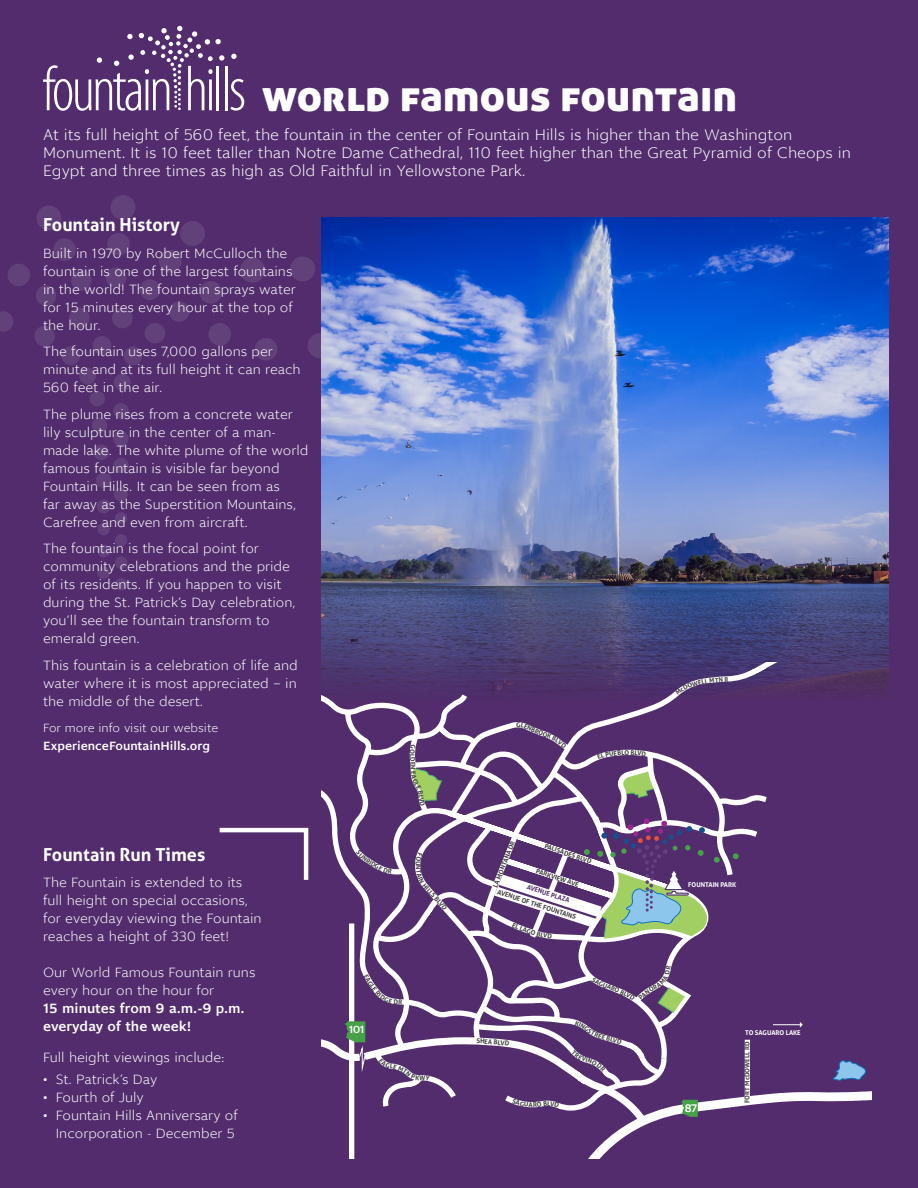
<style>
.page{position:relative;width:918px;height:1188px;background:#522c6c}
.page>*{position:absolute;margin:0;border:0;box-sizing:border-box;transform-origin:0 0}
.t1{font:43.8px "Aller Display";color:#fff}
.t2{font:700 18px "Aller";color:#fff}
.t3{font:15.45px/18.1px "MP Dorset";color:#fff}
.t4{font:13.5px/18px "MP Dorset";color:#fff}
.t5{font:700 12px/18px "MP Dorset";color:#fff}
.t6{font:700 11.1px "MP Dorset";color:#fff}
.t7{font:700 10.35px "MP Dorset";color:#fff}
.t8{font:700 6.6px "Aller";color:#3e3e3f}
.t9{font:700 6.6px "Aller";color:#fff}
.t10{font:700 6.6px "Aller";color:#522c6c}
.s1{font-weight:400}
.s2{font-weight:700}
</style>
<div class="page">
<div style="left:107px;top:233px;width:23px;height:23px;background:#62407a;border-radius:50%"></div>
<div style="left:111px;top:195px;width:24px;height:25px;background:#62407a;border-radius:50%"></div>
<div style="left:53px;top:238px;width:23px;height:23px;background:#62407a;border-radius:50%"></div>
<div style="left:36px;top:206px;width:25px;height:24px;background:#62407a;border-radius:50%"></div>
<div style="left:159px;top:250px;width:23px;height:23px;background:#62407a;border-radius:50%"></div>
<div style="left:180px;top:221px;width:25px;height:25px;background:#62407a;border-radius:50%"></div>
<div style="left:106px;top:267px;width:20px;height:21px;background:#62407a;border-radius:50%"></div>
<div style="left:71px;top:270px;width:21px;height:21px;background:#62407a;border-radius:50%"></div>
<div style="left:140px;top:279px;width:20px;height:21px;background:#62407a;border-radius:50%"></div>
<div style="left:36px;top:285px;width:20px;height:21px;background:#62407a;border-radius:50%"></div>
<div style="left:169px;top:301px;width:20px;height:21px;background:#62407a;border-radius:50%"></div>
<div style="left:7px;top:264px;width:23px;height:22px;background:#62407a;border-radius:50%"></div>
<div style="left:199px;top:281px;width:23px;height:23px;background:#62407a;border-radius:50%"></div>
<div style="left:240px;top:258px;width:25px;height:25px;background:#62407a;border-radius:50%"></div>
<div style="left:290px;top:256px;width:25px;height:25px;background:#62407a;border-radius:50%"></div>
<div style="left:208px;top:323px;width:23px;height:23px;background:#62407a;border-radius:50%"></div>
<div style="left:308px;top:333px;width:25px;height:25px;background:#62407a;border-radius:50%"></div>
<svg style="left:0;top:311px;width:13px;height:21px"></svg>
<div style="left:255px;top:338px;width:22px;height:23px;background:#62407a;border-radius:50%"></div>
<div style="left:97px;top:500px;width:14px;height:13px;background:#62407a;border-radius:50%"></div>
<div style="left:115px;top:512px;width:12px;height:13px;background:#62407a;border-radius:50%"></div>
<div style="left:96px;top:473px;width:15px;height:15px;background:#62407a;border-radius:50%"></div>
<div style="left:114px;top:488px;width:14px;height:13px;background:#62407a;border-radius:50%"></div>
<div style="left:94px;top:445px;width:15px;height:15px;background:#62407a;border-radius:50%"></div>
<div style="left:113px;top:458px;width:16px;height:15px;background:#62407a;border-radius:50%"></div>
<div style="left:113px;top:431px;width:16px;height:15px;background:#62407a;border-radius:50%"></div>
<div style="left:90px;top:391px;width:15px;height:16px;background:#62407a;border-radius:50%"></div>
<div style="left:92px;top:418px;width:15px;height:15px;background:#62407a;border-radius:50%"></div>
<div style="left:34px;top:326px;width:21px;height:20px;background:#62407a;border-radius:50%"></div>
<div style="left:79px;top:368px;width:17px;height:17px;background:#62407a;border-radius:50%"></div>
<div style="left:61px;top:346px;width:19px;height:19px;background:#62407a;border-radius:50%"></div>
<div style="left:93px;top:336px;width:18px;height:19px;background:#62407a;border-radius:50%"></div>
<div style="left:97px;top:523px;width:13px;height:12px;background:#62407a;border-radius:50%"></div>
<div style="left:115px;top:534px;width:12px;height:13px;background:#62407a;border-radius:50%"></div>
<div style="left:114px;top:374px;width:17px;height:17px;background:#62407a;border-radius:50%"></div>
<div style="left:113px;top:403px;width:16px;height:16px;background:#62407a;border-radius:50%"></div>
<div style="left:69px;top:308px;width:21px;height:20px;background:#62407a;border-radius:50%"></div>
<div style="left:97px;top:545px;width:13px;height:12px;background:#62407a;border-radius:50%"></div>
<div style="left:115px;top:556px;width:12px;height:13px;background:#62407a;border-radius:50%"></div>
<div style="left:97px;top:566px;width:13px;height:13px;background:#62407a;border-radius:50%"></div>
<div style="left:115px;top:578px;width:12px;height:13px;background:#62407a;border-radius:50%"></div>
<div style="left:112px;top:308px;width:21px;height:20px;background:#62407a;border-radius:50%"></div>
<div style="left:145px;top:323px;width:20px;height:21px;background:#62407a;border-radius:50%"></div>
<div style="left:124px;top:346px;width:18px;height:19px;background:#62407a;border-radius:50%"></div>
<hr style="left:225px;top:66px;width:2px;height:44px;background:#fff">
<svg style="left:230px;top:79px;width:14px;height:32px"></svg>
<svg style="left:231px;top:54px;width:6px;height:5px"></svg>
<svg style="left:43px;top:26px;width:181px;height:85px"></svg>
<img style="left:321px;top:218px;width:568px;height:474px">
<svg style="left:739px;top:662px;width:46px;height:175px"></svg>
<svg style="left:349px;top:1014px;width:329px;height:6px"></svg>
<svg style="left:219px;top:827px;width:90px;height:53px"></svg>
<svg style="left:321px;top:1020px;width:551px;height:139px"></svg>
<svg style="left:321px;top:662px;width:418px;height:352px"></svg>
<p class="t1" style="left:262px;top:67px;width:476px">world famous fountain</p>
<p class="t3" style="left:43px;top:125px;width:809px">At its full height of 560 feet, the fountain in the center of Fountain Hills is higher than the Washington<br>Monument. It is 10 feet taller than Notre Dame Cathedral, 110 feet higher than the Great Pyramid of Cheops in<br>Egypt and three times as high as Old Faithful in Yellowstone Park.</p>
<p class="t2" style="left:43px;top:214px;width:138px">Fountain History</p>
<p class="t4" style="left:43px;top:244px;width:254px">Built in 1970 by Robert McCulloch the fountain is one of the largest fountains in the world! The fountain sprays water for 15 minutes every hour at the top of the hour.</p>
<p class="t4" style="left:43px;top:342px;width:259px">The fountain uses 7,000 gallons per minute and at its full height it can reach<br>560 feet in the air.</p>
<p class="t4" style="left:43px;top:405px;width:267px">The plume rises from a concrete water lily sculpture in the center of a man&shy;made lake. The white plume of the world famous fountain is visible far beyond Fountain Hills. It can be seen from as<br>far away as the Superstition Mountains, Carefree and even from aircraft.</p>
<p class="t4" style="left:43px;top:539px;width:254px">The fountain is the focal point for community celebrations and the pride of its residents. If you happen to visit during the St. Patrick’s Day celebration, you’ll see the fountain transform to emerald green.</p>
<p class="t4" style="left:43px;top:656px;width:256px;text-align:justify">This fountain is a celebration of life and water where it is most appreciated – in the middle of the desert.</p>
<p class="t5" style="left:43px;top:719px;width:177px"><span class="s1">For more info visit our website<br></span>ExperienceFountainHills.org</p>
<p class="t2" style="left:43px;top:843px;width:164px">Fountain Run Times</p>
<p class="t4" style="left:43px;top:873px;width:220px">The Fountain is extended to its full height on special occasions, for everyday viewing the Fountain reaches a height of 330 feet!</p>
<p class="t4" style="left:43px;top:963px;width:214px">Our World Famous Fountain runs every hour on the hour for<br><span class="s2">15 minutes from 9 a.m.-9 p.m. everyday of the week!</span></p>
<p class="t4" style="left:43px;top:1048px;width:183px">Full height viewings include:</p>
<p class="t4" style="left:43px;top:1070px;width:116px">• St. Patrick’s Day</p>
<p class="t4" style="left:43px;top:1088px;width:102px">• Fourth of July</p>
<p class="t4" style="left:43px;top:1106px;width:196px;text-align:right">• Fountain Hills Anniversary of<br>Incorporation - December 5</p>
<p class="t7" style="left:349px;top:1023px;width:17px">101</p>
<p class="t8" style="left:430px;top:885px;width:30px;rotate:49deg">ILLS BLVD</p>
<p class="t8" style="left:491px;top:886px;width:51px;rotate:-68deg">LA MONTANA DR</p>
<p class="t8" style="left:546px;top:842px;width:51px;rotate:19deg">PALISADES BLVD</p>
<p class="t8" style="left:537px;top:867px;width:46px;rotate:18deg">PARKVIEW AVE</p>
<p class="t10" style="left:528px;top:883px;width:46px;rotate:18deg">AVENUE PLAZA</p>
<p class="t8" style="left:499px;top:888px;width:84px;rotate:18deg">AVENUE OF THE FOUNTAINS</p>
<p class="t8" style="left:605px;top:981px;width:19px;rotate:22deg">UARO</p>
<p class="t9" style="left:688px;top:881px;width:49px">FOUNTAIN PARK</p>
<p class="t6" style="left:685px;top:1101px;width:14px">87</p>
<p class="t9" style="left:745px;top:1028px;width:57px">TO SAGUARO LAKE</p>
<p class="t8" style="left:743px;top:1103px;width:63px;rotate:-90deg">FORT McDOWELL RD</p>
</div>
